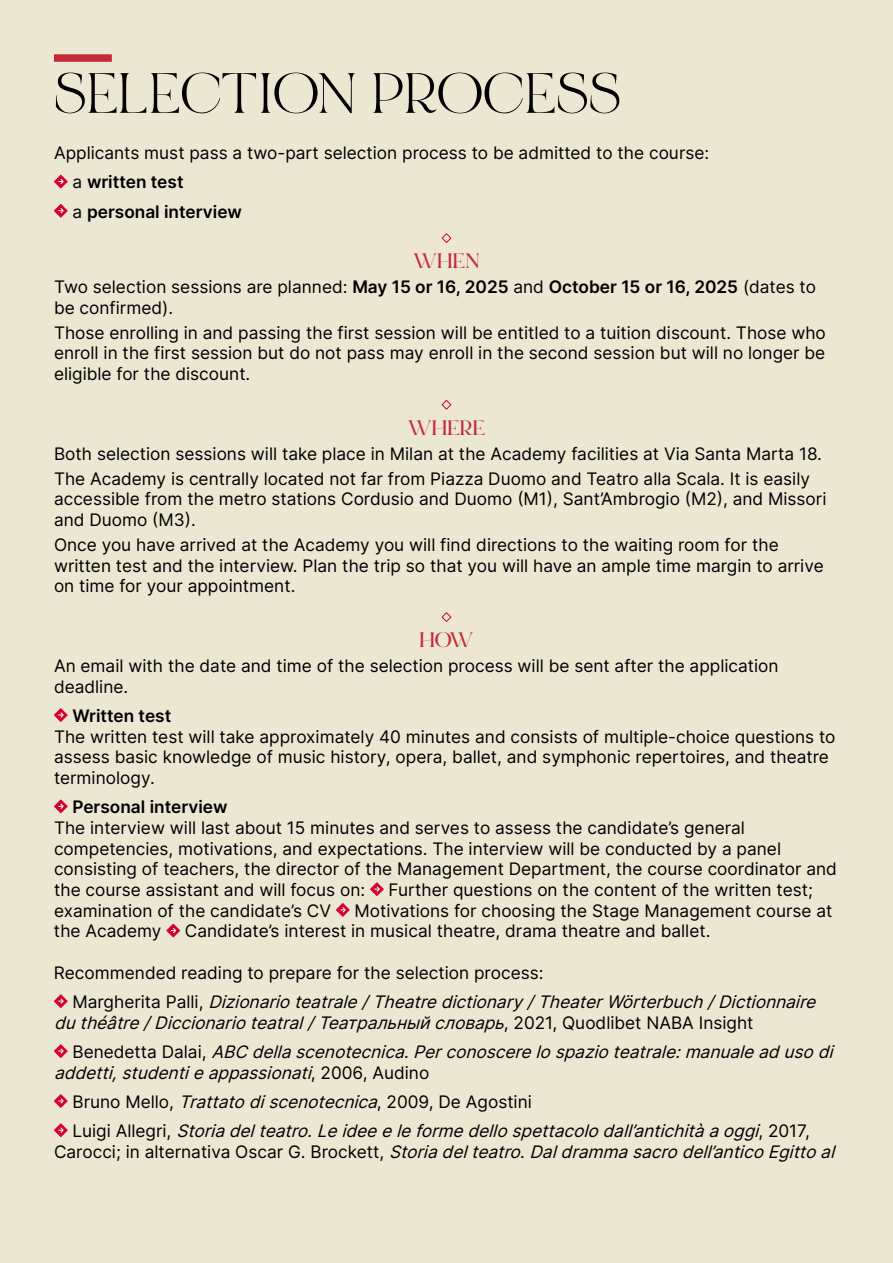
<style>
.page{position:relative;width:893px;height:1263px;background:#ece7d2}
.page>*{position:absolute;margin:0;border:0;box-sizing:border-box;transform-origin:0 0}
.t1{font:57px "Bon Vivant Serif";color:#000}
.t2{font:700 21px "Bon Vivant Serif";color:#c32939}
.t3{font:17.25px/20.7px "Inter";color:#000}
.t4{font:italic 17.25px/29.2px "Inter";color:#000}
.t5{font:600 17.25px "Inter";color:#000}
.s1{font-weight:600}
.s2{font-style:normal}
</style>
<div class="page">
<div style="left:54px;top:54px;width:58px;height:8px;background:#c32939"></div>
<svg style="left:54px;top:175px;width:14px;height:13px"></svg>
<svg style="left:54px;top:204px;width:14px;height:14px"></svg>
<svg style="left:442px;top:233px;width:9px;height:10px"></svg>
<svg style="left:442px;top:400px;width:9px;height:9px"></svg>
<svg style="left:442px;top:612px;width:9px;height:10px"></svg>
<svg style="left:54px;top:708px;width:14px;height:14px"></svg>
<svg style="left:54px;top:799px;width:14px;height:14px"></svg>
<svg style="left:370px;top:882px;width:14px;height:14px"></svg>
<svg style="left:336px;top:903px;width:14px;height:14px"></svg>
<svg style="left:166px;top:924px;width:14px;height:13px"></svg>
<svg style="left:54px;top:994px;width:14px;height:14px"></svg>
<svg style="left:54px;top:1044px;width:14px;height:14px"></svg>
<svg style="left:54px;top:1094px;width:14px;height:14px"></svg>
<svg style="left:54px;top:1123px;width:14px;height:14px"></svg>
<h1 class="t1" style="left:54px;top:60px;width:568px">SELECTION PROCESS</h1>
<p class="t3" style="left:72px;top:138px;width:638px;line-height:29.2px;text-indent:-18px">Applicants must pass a two-part selection process to be admitted to the course: a <span class="s1">written test<br></span>a <span class="s1">personal interview</span></p>
<p class="t2" style="left:413px;top:248px;width:68px">WHEN</p>
<p class="t3" style="left:54px;top:276px;width:764px">Two selection sessions are planned: <span class="s1">May 15 or 16, 2025</span> and <span class="s1">October 15 or 16, 2025</span> (dates to be confirmed).</p>
<p class="t3" style="left:54px;top:322px;width:773px;text-align:justify">Those enrolling in and passing the first session will be entitled to a tuition discount. Those who enroll in the first session but do not pass may enroll in the second session but will no longer be eligible for the discount.</p>
<p class="t2" style="left:408px;top:415px;width:79px">WHERE</p>
<p class="t3" style="left:54px;top:440px;width:769px;line-height:24.9px">Both selection sessions will take place in Milan at the Academy facilities at Via Santa Marta 18.<br>The Academy is centrally located not far from Piazza Duomo and Teatro alla Scala. It is easily</p>
<p class="t3" style="left:54px;top:488px;width:774px">accessible from the metro stations Cordusio and Duomo (M1), Sant’Ambrogio (M2), and Missori and Duomo (M3).</p>
<p class="t3" style="left:54px;top:534px;width:771px">Once you have arrived at the Academy you will find directions to the waiting room for the written test and the interview. Plan the trip so that you will have an ample time margin to arrive on time for your appointment.</p>
<p class="t2" style="left:419px;top:627px;width:56px">HOW</p>
<p class="t3" style="left:54px;top:655px;width:726px">An email with the date and time of the selection process will be sent after the application deadline.</p>
<p class="t5" style="left:72px;top:703px;width:100px">Written test</p>
<p class="t3" style="left:54px;top:725px;width:783px">The written test will take approximately 40 minutes and consists of multiple-choice questions to assess basic knowledge of music history, opera, ballet, and symphonic repertoires, and theatre terminology.</p>
<p class="t5" style="left:72px;top:794px;width:157px">Personal interview</p>
<p class="t3" style="left:54px;top:817px;width:784px">The interview will last about 15 minutes and serves to assess the candidate’s general competencies, motivations, and expectations. The interview will be conducted by a panel consisting of teachers, the director of the Management Department, the course coordinator and the course assistant and will focus on:</p>
<p class="t3" style="left:389px;top:879px;width:426px">Further questions on the content of the written test;</p>
<p class="t3" style="left:54px;top:900px;width:279px">examination of the candidate’s CV</p>
<p class="t3" style="left:354px;top:900px;width:479px">Motivations for choosing the Stage Management course at</p>
<p class="t3" style="left:54px;top:920px;width:109px">the Academy</p>
<p class="t3" style="left:185px;top:920px;width:527px">Candidate’s interest in musical theatre, drama theatre and ballet.</p>
<p class="t4" style="left:72px;top:957px;width:751px;text-indent:-18px"><span class="s2">Recommended reading to prepare for the selection process:<br>M a r g h e r i t a P a l l i ,</span> Dizionarioteatrale/Theatredictionary/TheaterWörterbuch/Dictionnaire</p>
<p class="t4" style="left:72px;top:1007px;width:768px;text-indent:-18px">duthéâtre/Diccionarioteatral/Театральныйсловарь<span class="s2">, 2 0 2 1 , Q u o d l i b e t N A B A I n s i g h t<br>B e n e d e t t a D a l a i ,</span> ABC dellascenotecnica.Perconoscerelospazioteatrale:manualeadusodi</p>
<p class="t4" style="left:72px;top:1057px;width:739px;text-indent:-18px">addetti,studentieappassionati<span class="s2">, 2 0 0 6 , A u d i n o<br>Bruno Mello,</span> Trattatodiscenotecnica<span class="s2">, 2009, De Agostini<br>L u i g i A l l e g r i ,</span> Storiadelteatro.Leideeeleformedellospettacolodall’antichitàaoggi<span class="s2">, 2 0 1 7 ,</span></p>
<p class="t4" style="left:54px;top:1136px;width:788px"><span class="s2">C a r o c c i ; i n a l t e r n a t i v a O s c a r G . B r o c k e t t ,</span> Storiadelteatro.Daldrammasacrodell’anticoEgittoal</p>
</div>
